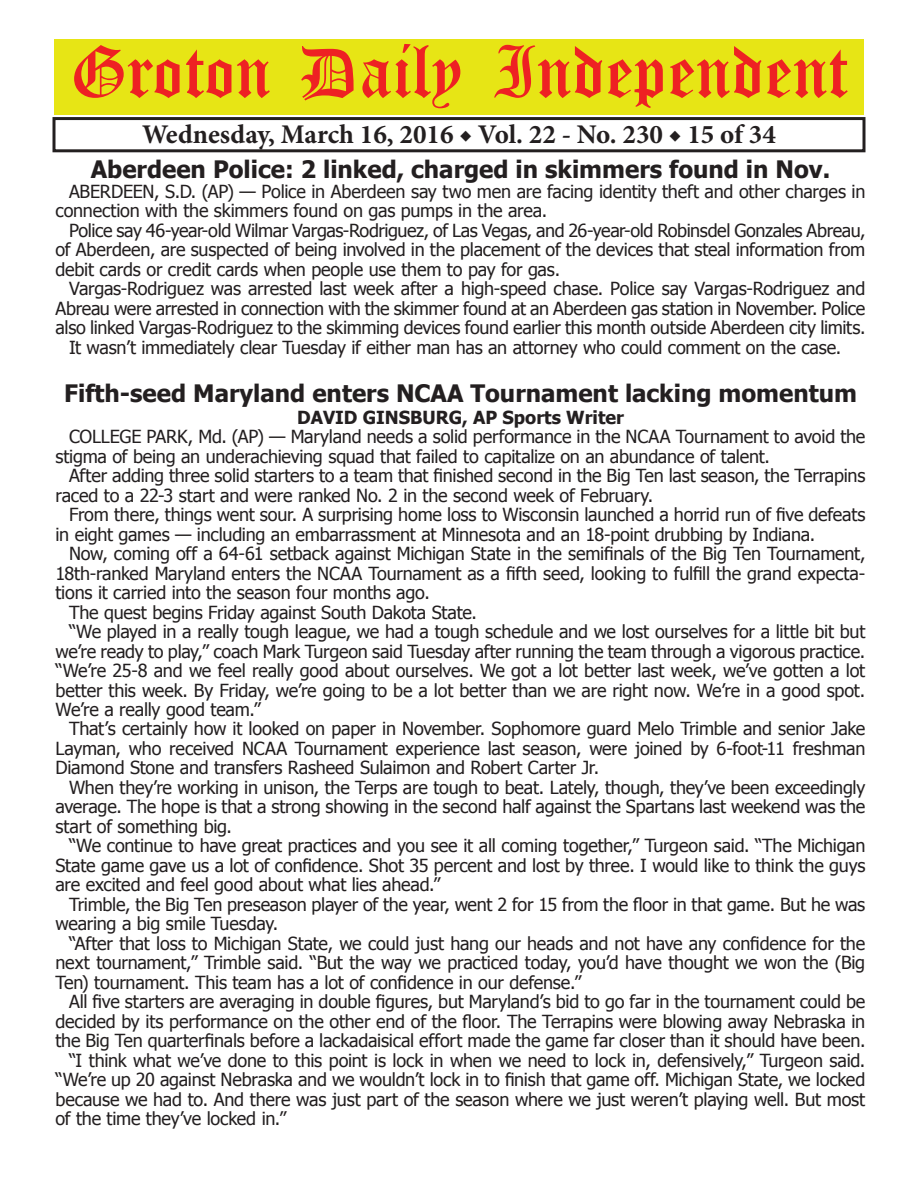
<style>
.page{position:relative;width:918px;height:1188px;background:#fff}
.page>*{position:absolute;margin:0;border:0;box-sizing:border-box;transform-origin:0 0}
.t1{font:54px "Old English Five";color:#ee2123}
.t2{font:700 27px "Minion Pro";color:#231f20}
.t3{font:700 24px "Tahoma";color:#231f20}
.t4{font:18px/19.5px "Tahoma";letter-spacing:-.015em;color:#231f20}
.t5{font:700 18px "Tahoma";color:#231f20}
</style>
<div class="page">
<div style="left:52px;top:117px;width:814px;height:35px;border:3px solid #231f20"></div>
<div style="left:54px;top:40px;width:810px;height:75px;background:#e7e515"></div>
<h1 class="t1" style="left:70px;top:47px;width:779px">Groton Daily Independent</h1>
<h2 class="t2" style="left:142px;top:116px;width:635px">Wednesday, March 16, 2016 ◆ Vol. 22 - No. 230 ◆ 15 of 34</h2>
<h3 class="t3" style="left:91px;top:153px;width:741px">Aberdeen Police: 2 linked, charged in skimmers found in Nov.</h3>
<p class="t4" style="left:56px;top:181px;width:811px;text-indent:14px">ABERDEEN, S.D. (AP) — Police in Aberdeen say two men are facing identity theft and other charges in connection with the skimmers found on gas pumps in the area.</p>
<p class="t4" style="left:56px;top:220px;width:811px;text-align:justify;text-indent:14px">Police say 46-year-old Wilmar Vargas-Rodriguez, of Las Vegas, and 26-year-old Robinsdel Gonzales Abreau, of Aberdeen, are suspected of being involved in the placement of the devices that steal information from debit cards or credit cards when people use them to pay for gas.</p>
<p class="t4" style="left:69px;top:278px;width:798px">Vargas-Rodriguez was arrested last week after a high-speed chase. Police say Vargas-Rodriguez and</p>
<p class="t4" style="left:56px;top:298px;width:811px">Abreau were arrested in connection with the skimmer found at an Aberdeen gas station in November. Police</p>
<p class="t4" style="left:56px;top:317px;width:812px">also linked Vargas-Rodriguez to the skimming devices found earlier this month outside Aberdeen city limits.</p>
<p class="t4" style="left:69px;top:337px;width:774px">It wasn’t immediately clear Tuesday if either man has an attorney who could comment on the case.</p>
<h3 class="t3" style="left:64px;top:376px;width:794px">Fifth-seed Maryland enters NCAA Tournament lacking momentum</h3>
<p class="t5" style="left:297px;top:404px;width:328px">DAVID GINSBURG, AP Sports Writer</p>
<p class="t4" style="left:56px;top:426px;width:811px;text-indent:14px">COLLEGE PARK, Md. (AP) — Maryland needs a solid performance in the NCAA Tournament to avoid the stigma of being an underachieving squad that failed to capitalize on an abundance of talent.</p>
<p class="t4" style="left:56px;top:465px;width:811px;text-indent:14px">After adding three solid starters to a team that finished second in the Big Ten last season, the Terrapins raced to a 22-3 start and were ranked No. 2 in the second week of February.</p>
<p class="t4" style="left:56px;top:504px;width:812px;text-indent:14px">From there, things went sour. A surprising home loss to Wisconsin launched a horrid run of five defeats in eight games — including an embarrassment at Minnesota and an 18-point drubbing by Indiana.</p>
<p class="t4" style="left:69px;top:543px;width:798px">Now, coming off a 64-61 setback against Michigan State in the semifinals of the Big Ten Tournament,</p>
<p class="t4" style="left:56px;top:562px;width:812px">18th-ranked Maryland enters the NCAA Tournament as a fifth seed, looking to fulfill the grand expecta-</p>
<p class="t4" style="left:56px;top:582px;width:376px">tions it carried into the season four months ago.</p>
<p class="t4" style="left:69px;top:601px;width:410px">The quest begins Friday against South Dakota State.</p>
<p class="t4" style="left:69px;top:621px;width:798px">“We played in a really tough league, we had a tough schedule and we lost ourselves for a little bit but</p>
<p class="t4" style="left:56px;top:640px;width:811px">we’re ready to play,” coach Mark Turgeon said Tuesday after running the team through a vigorous practice.</p>
<p class="t4" style="left:56px;top:660px;width:811px">“We’re 25-8 and we feel really good about ourselves. We got a lot better last week, we’ve gotten a lot</p>
<p class="t4" style="left:56px;top:679px;width:811px">better this week. By Friday, we’re going to be a lot better than we are right now. We’re in a good spot.</p>
<p class="t4" style="left:56px;top:699px;width:207px">We’re a really good team.”</p>
<p class="t4" style="left:69px;top:718px;width:798px">That’s certainly how it looked on paper in November. Sophomore guard Melo Trimble and senior Jake</p>
<p class="t4" style="left:56px;top:738px;width:811px">Layman, who received NCAA Tournament experience last season, were joined by 6-foot-11 freshman</p>
<p class="t4" style="left:56px;top:757px;width:545px">Diamond Stone and transfers Rasheed Sulaimon and Robert Carter Jr.</p>
<p class="t4" style="left:69px;top:777px;width:798px">When they’re working in unison, the Terps are tough to beat. Lately, though, they’ve been exceedingly</p>
<p class="t4" style="left:56px;top:796px;width:811px">average. The hope is that a strong showing in the second half against the Spartans last weekend was the</p>
<p class="t4" style="left:56px;top:816px;width:178px">start of something big.</p>
<p class="t4" style="left:69px;top:835px;width:798px">“We continue to have great practices and you see it all coming together,” Turgeon said. “The Michigan</p>
<p class="t4" style="left:56px;top:855px;width:811px">State game gave us a lot of confidence. Shot 35 percent and lost by three. I would like to think the guys</p>
<p class="t4" style="left:56px;top:874px;width:387px">are excited and feel good about what lies ahead.”</p>
<p class="t4" style="left:69px;top:894px;width:798px">Trimble, the Big Ten preseason player of the year, went 2 for 15 from the floor in that game. But he was</p>
<p class="t4" style="left:56px;top:913px;width:224px">wearing a big smile Tuesday.</p>
<p class="t4" style="left:69px;top:933px;width:798px">“After that loss to Michigan State, we could just hang our heads and not have any confidence for the</p>
<p class="t4" style="left:56px;top:952px;width:811px">next tournament,” Trimble said. “But the way we practiced today, you’d have thought we won the (Big</p>
<p class="t4" style="left:56px;top:972px;width:527px">Ten) tournament. This team has a lot of confidence in our defense.”</p>
<p class="t4" style="left:69px;top:991px;width:798px">All five starters are averaging in double figures, but Maryland’s bid to go far in the tournament could be</p>
<p class="t4" style="left:56px;top:1011px;width:811px">decided by its performance on the other end of the floor. The Terrapins were blowing away Nebraska in</p>
<p class="t4" style="left:56px;top:1030px;width:811px">the Big Ten quarterfinals before a lackadaisical effort made the game far closer than it should have been.</p>
<p class="t4" style="left:69px;top:1050px;width:798px">“I think what we’ve done to this point is lock in when we need to lock in, defensively,” Turgeon said.</p>
<p class="t4" style="left:56px;top:1069px;width:811px">“We’re up 20 against Nebraska and we wouldn’t lock in to finish that game off. Michigan State, we locked</p>
<p class="t4" style="left:56px;top:1089px;width:811px">because we had to. And there was just part of the season where we just weren’t playing well. But most</p>
<p class="t4" style="left:56px;top:1108px;width:232px">of the time they’ve locked in.”</p>
</div>
